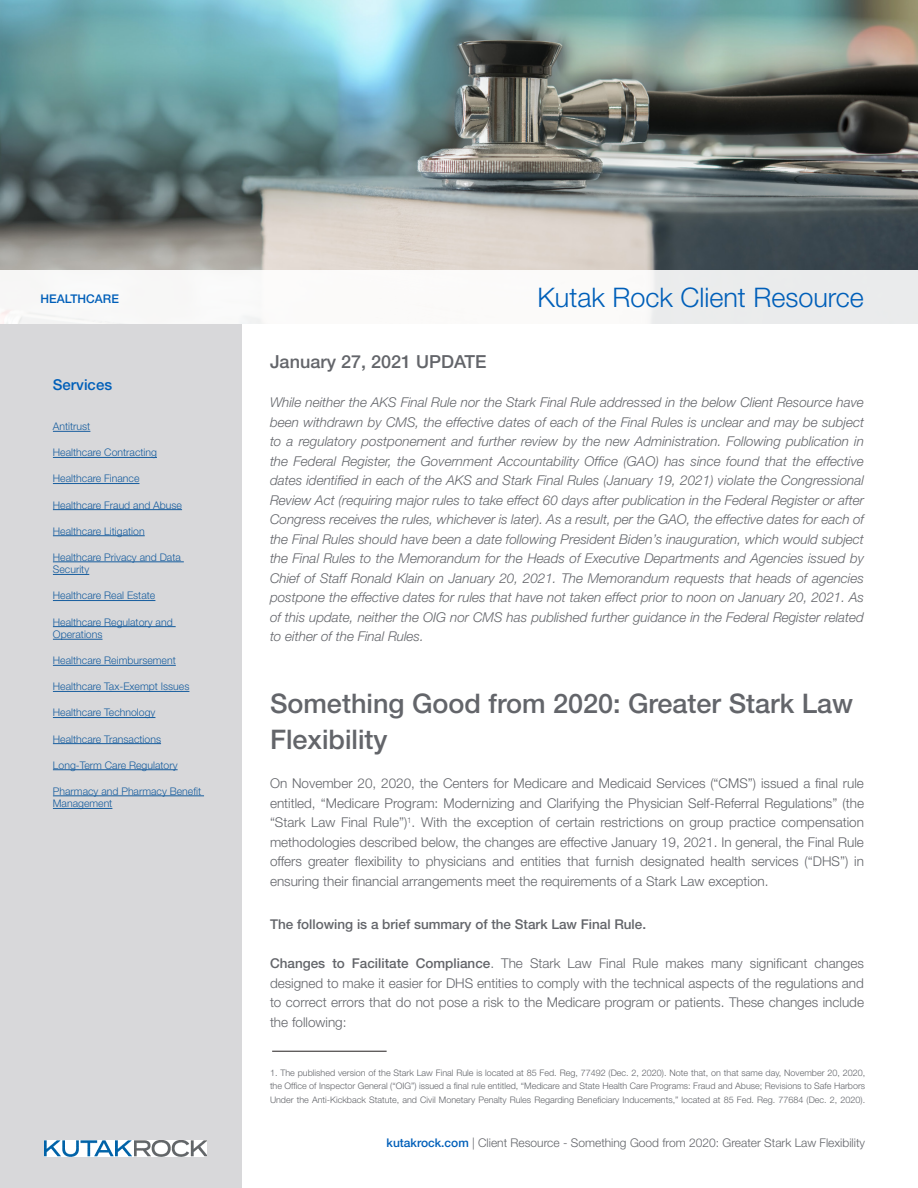
<style>
.page{position:relative;width:918px;height:1188px;background:#fff}
.page>*{position:absolute;margin:0;border:0;box-sizing:border-box;transform-origin:0 0}
.t1{font:500 27px/36px "Helvetica Neue LT Std";color:#63656a}
.t2{font:300 27px "Helvetica Neue LT Std";color:#005fb9}
.t3{font:500 18px "Helvetica Neue LT Std";color:#63656a}
.t4{font:500 15px "Helvetica Neue LT Std";color:#005fb9}
.t5{font:italic 300 13.5px/19.5px "Helvetica Neue LT Std";color:#63656a;text-align:justify}
.t6{font:300 13.5px/19.5px "Helvetica Neue LT Std";color:#63656a;text-align:justify}
.t7{font:500 13.5px "Helvetica Neue LT Std";color:#63656a}
.t8{font:300 12px "Helvetica Neue LT Std";color:#63656a}
.t9{font:500 12px "Helvetica Neue LT Std";color:#005fb9}
.t10{font:300 10.5px/12.6px "Helvetica Neue LT Std";color:#175d9e}
.t11{font:300 9px/13.5px "Helvetica Neue LT Std";color:#63656a;text-align:justify}
.s1{font-weight:500}
.s2{font-weight:500;color:#005fb9}
</style>
<div class="page">
<div style="left:0;top:2px;width:241px;height:1186px;background:#d8d8da"></div>
<img style="left:0;top:0;width:918px;height:270px">
<div style="left:0;top:270px;width:918px;height:54px;background:linear-gradient(to right,#fefdfc,#ededee)"></div>
<img style="left:45px;top:1140px;width:162px;height:16px">
<hr style="left:53px;top:431px;width:37px;height:1px;background:#175d9e">
<hr style="left:53px;top:457px;width:104px;height:1px;background:#175d9e">
<hr style="left:53px;top:483px;width:86px;height:1px;background:#175d9e">
<hr style="left:53px;top:509px;width:129px;height:1px;background:#175d9e">
<hr style="left:53px;top:535px;width:92px;height:1px;background:#175d9e">
<hr style="left:53px;top:562px;width:131px;height:1px;background:#175d9e">
<hr style="left:53px;top:574px;width:36px;height:1px;background:#175d9e">
<hr style="left:53px;top:600px;width:102px;height:1px;background:#175d9e">
<hr style="left:53px;top:626px;width:123px;height:1px;background:#175d9e">
<hr style="left:53px;top:639px;width:50px;height:1px;background:#175d9e">
<hr style="left:53px;top:665px;width:123px;height:1px;background:#175d9e">
<hr style="left:53px;top:691px;width:136px;height:1px;background:#175d9e">
<hr style="left:53px;top:717px;width:102px;height:1px;background:#175d9e">
<hr style="left:53px;top:743px;width:108px;height:1px;background:#175d9e">
<hr style="left:53px;top:769px;width:125px;height:1px;background:#175d9e">
<hr style="left:53px;top:796px;width:151px;height:1px;background:#175d9e">
<hr style="left:53px;top:808px;width:59px;height:1px;background:#175d9e">
<hr style="left:272px;top:1051px;width:115px;height:1px;background:#231f20">
<p class="t9" style="left:40px;top:292px;width:80px">HEALTHCARE</p>
<p class="t4" style="left:53px;top:376px;width:61px">Services</p>
<p class="t10" style="left:53px;top:420px;width:39px">Antitrust</p>
<p class="t10" style="left:53px;top:446px;width:106px">Healthcare Contracting</p>
<p class="t10" style="left:53px;top:472px;width:88px">Healthcare Finance</p>
<p class="t10" style="left:53px;top:498px;width:131px">Healthcare Fraud and Abuse</p>
<p class="t10" style="left:53px;top:524px;width:93px">Healthcare Litigation</p>
<p class="t10" style="left:53px;top:551px;width:130px">Healthcare Privacy and Data<br>Security</p>
<p class="t10" style="left:53px;top:589px;width:104px">Healthcare Real Estate</p>
<p class="t10" style="left:53px;top:615px;width:121px">Healthcare Regulatory and<br>Operations</p>
<p class="t10" style="left:53px;top:654px;width:124px">Healthcare Reimbursement</p>
<p class="t10" style="left:53px;top:680px;width:138px">Healthcare Tax-Exempt Issues</p>
<p class="t10" style="left:53px;top:706px;width:104px">Healthcare Technology</p>
<p class="t10" style="left:53px;top:732px;width:110px">Healthcare Transactions</p>
<p class="t10" style="left:53px;top:758px;width:126px">Long-Term Care Regulatory</p>
<p class="t10" style="left:53px;top:785px;width:150px">Pharmacy and Pharmacy Benefit<br>Management</p>
<p class="t2" style="left:537px;top:281px;width:328px">Kutak Rock Client Resource</p>
<p class="t3" style="left:270px;top:351px;width:218px">January 27, 2021 UPDATE</p>
<p class="t5" style="left:270px;top:392px;width:596px">While neither the AKS Final Rule nor the Stark Final Rule addressed in the below Client Resource have been withdrawn by CMS, the effective dates of each of the Final Rules is unclear and may be subject to a regulatory postponement and further review by the new Administration. Following publication in the Federal Register, the Government Accountability Office (GAO) has since found that the effective dates identified in each of the AKS and Stark Final Rules (January 19, 2021) violate the Congressional Review Act (requiring major rules to take effect 60 days after publication in the Federal Register or after Congress receives the rules, whichever is later). As a result, per the GAO, the effective dates for each of the Final Rules should have been a date following President Biden’s inauguration, which would subject the Final Rules to the Memorandum for the Heads of Executive Departments and Agencies issued by Chief of Staff Ronald Klain on January 20, 2021. The Memorandum requests that heads of agencies postpone the effective dates for rules that have not taken effect prior to noon on January 20, 2021. As of this update, neither the OIG nor CMS has published further guidance in the Federal Register related to either of the Final Rules.</p>
<p class="t1" style="left:270px;top:685px;width:585px">Something Good from 2020: Greater Stark Law<br>Flexibility</p>
<p class="t6" style="left:270px;top:773px;width:596px">On November 20, 2020, the Centers for Medicare and Medicaid Services (“CMS”) issued a final rule entitled, “Medicare Program: Modernizing and Clarifying the Physician Self-Referral Regulations” (the “Stark Law Final Rule”)<sup>1</sup>. With the exception of certain restrictions on group practice compensation methodologies described below, the changes are effective January 19, 2021. In general, the Final Rule offers greater flexibility to physicians and entities that furnish designated health services (“DHS”) in ensuring their financial arrangements meet the requirements of a Stark Law exception.</p>
<p class="t7" style="left:270px;top:916px;width:378px">The following is a brief summary of the Stark Law Final Rule.</p>
<p class="t6" style="left:270px;top:953px;width:596px"><span class="s1">Changes to Facilitate Compliance</span>. The Stark Law Final Rule makes many significant changes designed to make it easier for DHS entities to comply with the technical aspects of the regulations and to correct errors that do not pose a risk to the Medicare program or patients. These changes include the following:</p>
<p class="t11" style="left:270px;top:1066px;width:597px">1. The published version of the Stark Law Final Rule is located at 85 Fed. Reg, 77492 (Dec. 2, 2020). Note that, on that same day, November 20, 2020, the Office of Inspector General (“OIG”) issued a final rule entitled, “Medicare and State Health Care Programs: Fraud and Abuse; Revisions to Safe Harbors Under the Anti-Kickback Statute, and Civil Monetary Penalty Rules Regarding Beneficiary Inducements,” located at 85 Fed. Reg. 77684 (Dec. 2, 2020).</p>
<p class="t8" style="left:387px;top:1136px;width:480px"><span class="s2">kutakrock.com</span> | Client Resource - Something Good from 2020: Greater Stark Law Flexibility</p>
</div>
